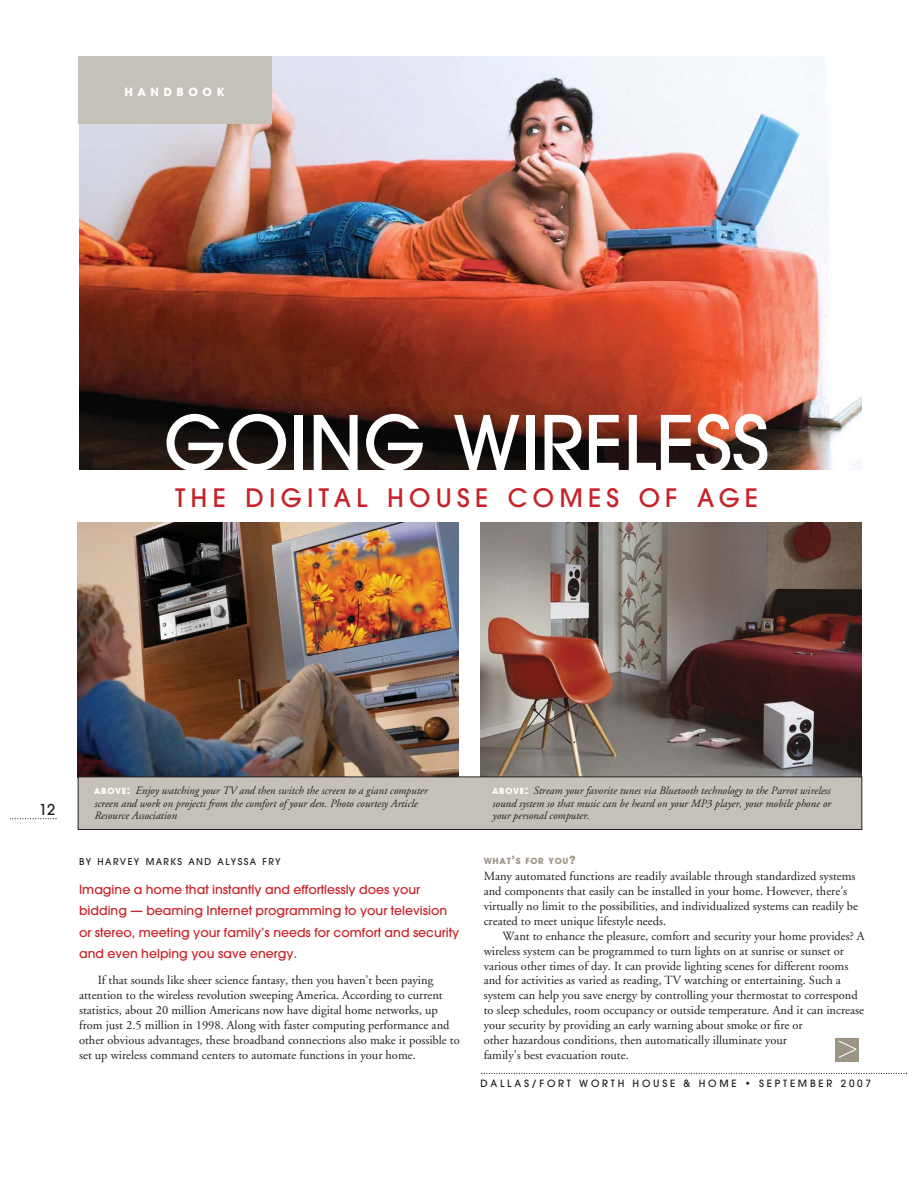
<style>
.page{position:relative;width:918px;height:1188px;background:#fff}
.page>*{position:absolute;margin:0;border:0;box-sizing:border-box;transform-origin:0 0}
.t1{font:500 74.7px "Avant Garde";color:#fff}
.t2{font:200 34.8px "Avant Garde";color:#fff}
.t3{font:500 25.2px "Avant Garde";letter-spacing:.205em;color:#c82128}
.t4{font:500 15px "Avant Garde";color:#231f20}
.t5{font:12.45px/15px "Adobe Garamond";color:#231f20}
.t6{font:500 12.45px/21.1px "Avant Garde";color:#c82128}
.t7{font:italic 11.25px/12.5px "Adobe Garamond";color:#231f20}
.t8{font:700 11.25px "Avant Garde";letter-spacing:.41em;color:#fff}
.t9{font:500 9.9px "Avant Garde";letter-spacing:.275em;color:#231f20}
.t10{font:500 9.3px "Avant Garde";letter-spacing:.15em;color:#231f20}
.t11{font:700 8.4px "Avant Garde";letter-spacing:.08em;color:#9c9586}
.s1{font-family:"Avant Garde";font-weight:700;font-style:normal;font-size:8.4px;color:#fff}
.s2{font-family:"Avant Garde";font-weight:700;font-style:normal;color:#fff}
.s3{font-size:11.25px}
</style>
<div class="page">
<svg style="left:12px;top:818px;width:45px;height:1px"></svg>
<svg style="left:481px;top:1073px;width:426px;height:1px"></svg>
<img style="left:79px;top:56px;width:783px;height:413px">
<img style="left:481px;top:522px;width:381px;height:255px">
<img style="left:78px;top:523px;width:381px;height:254px">
<div style="left:835px;top:1038px;width:24px;height:24px;background:#9c9586"></div>
<div style="left:78px;top:56px;width:194px;height:68px;background:#c6c1b8"></div>
<div style="left:78px;top:777px;width:784px;height:52px;background:#c6c1b8"></div>
<div style="left:78px;top:777px;width:784px;height:53px;border:1px solid #231f20"></div>
<p class="t8" style="left:124px;top:88px;width:102px">HANDBOOK</p>
<h1 class="t1" style="left:164px;top:415px;width:607px">GOING WIRELESS</h1>
<h3 class="t3" style="left:175px;top:488px;width:584px">THE DIGITAL HOUSE COMES OF AGE</h3>
<p class="t4" style="left:39px;top:804px;width:18px">12</p>
<p class="t7" style="left:94px;top:785px;width:334px"><span class="s1">ABOVE</span><span class="s2">:</span> Enjoy watching your TV and then switch the screen to a giant computer screen and work on projects from the comfort of your den. Photo courtesy Article<br>Resource Association</p>
<p class="t7" style="left:492px;top:785px;width:340px;text-align:justify"><span class="s1">ABOVE</span><span class="s2">:</span> Stream your favorite tunes via Bluetooth technology to the Parrot wireless sound system so that music can be heard on your MP3 player, your mobile phone or your personal computer.</p>
<p class="t10" style="left:79px;top:858px;width:203px">BY HARVEY MARKS AND ALYSSA FRY</p>
<p class="t6" style="left:79px;top:880px;width:382px">Imagine a home that instantly and effortlessly does your bidding — beaming Internet programming to your television or stereo, meeting your family’s needs for comfort and security and even helping you save energy.</p>
<p class="t5" style="left:79px;top:974px;width:382px;text-indent:19px">If that sounds like sheer science fantasy, then you haven’t been paying attention to the wireless revolution sweeping America. According to current statistics, about 20 million Americans now have digital home networks, up from just 2.5 million in 1998. Along with faster computing performance and other obvious advantages, these broadband connections also make it possible to set up wireless command centers to automate functions in your home.</p>
<p class="t11" style="left:484px;top:858px;width:94px">WHAT<span class="s3">’</span>S FOR YOU<span class="s3">?</span></p>
<p class="t5" style="left:484px;top:870px;width:376px">Many automated functions are readily available through standardized systems and components that easily can be installed in your home. However, there’s virtually no limit to the possibilities, and individualized systems can readily be created to meet unique lifestyle needs.</p>
<p class="t5" style="left:484px;top:929px;width:383px;text-indent:19px">Want to enhance the pleasure, comfort and security your home provides? A wireless system can be programmed to turn lights on at sunrise or sunset or various other times of day. It can provide lighting scenes for different rooms and for activities as varied as reading, TV watching or entertaining. Such a system can help you save energy by controlling your thermostat to correspond to sleep schedules, room occupancy or outside temperature. And it can increase your security by providing an early warning about smoke or fire or<br>other hazardous conditions, then automatically illuminate your<br>family’s best evacuation route.</p>
<h2 class="t2" style="left:837px;top:1033px;width:22px">&gt;</h2>
<p class="t9" style="left:480px;top:1080px;width:392px">DALLAS/FORT WORTH HOUSE &amp; HOME • SEPTEMBER 2007</p>
</div>
